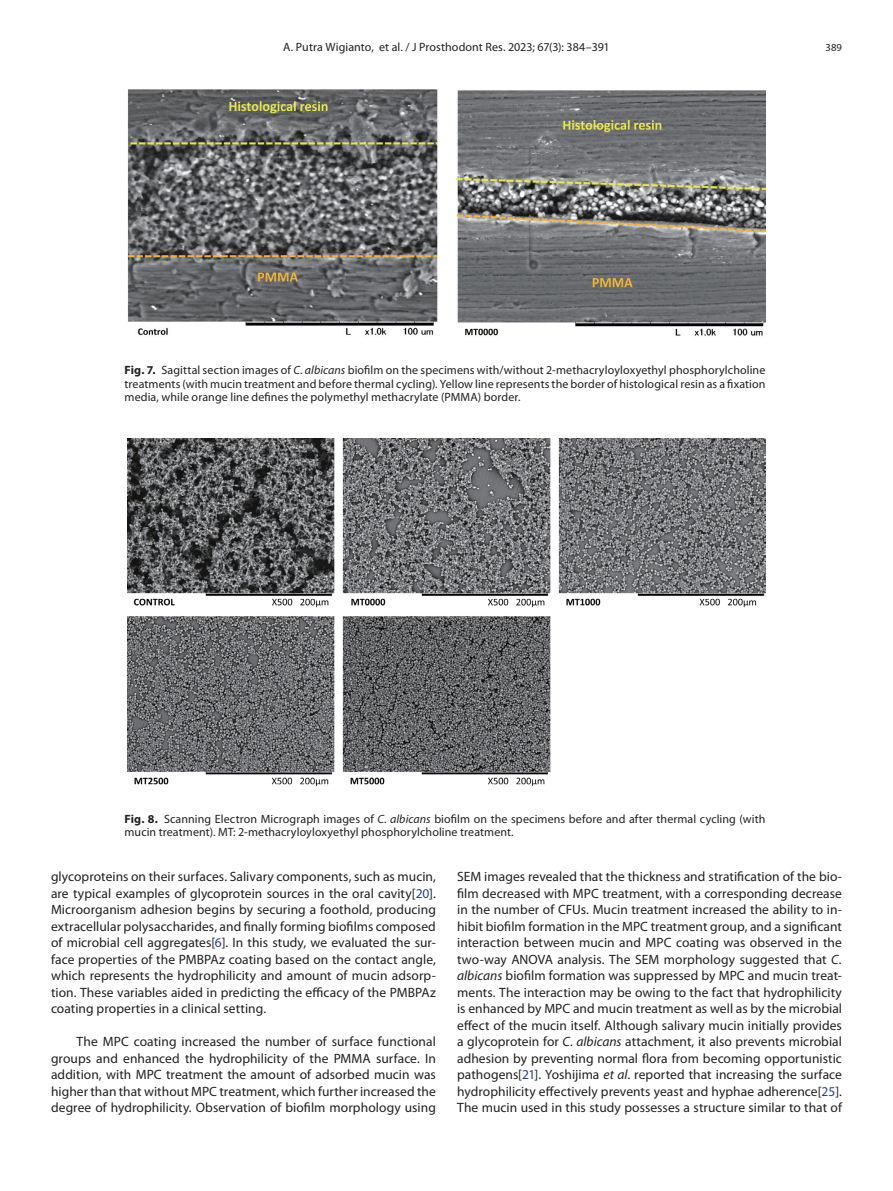
<style>
.page{position:relative;width:893px;height:1191px;background:#fff}
.page>*{position:absolute;margin:0;border:0;box-sizing:border-box;transform-origin:0 0}
.t1{font:13.5px/16.5px "Myriad Pro";letter-spacing:.005em;color:#231f20;text-align:justify}
.t2{font:12px/13.5px "Myriad Pro";letter-spacing:.01em;color:#231f20;text-align:justify}
.t3{font:10.65px "Myriad Pro";color:#231f20}
.s1{font-weight:700}
.s2{font-style:italic}
.s3{color:#253f8e}
</style>
<div class="page">
<img style="left:128px;top:89px;width:637px;height:247px">
<img style="left:128px;top:438px;width:637px;height:349px">
<p class="t2" style="left:283px;top:40px;width:328px">A. Putra Wigianto, et al. / J Prosthodont Res. 2023; 67(3): 384–391</p>
<p class="t3" style="left:825px;top:41px;width:18px">389</p>
<p class="t2" style="left:125px;top:363px;width:642px"><span class="s1">Fig. 7.</span> Sagittal section images of <span class="s2">C. albicans</span> biofilm on the specimens with/without 2-methacryloyloxyethyl phosphorylcholine treatments (with mucin treatment and before thermal cycling). Yellow line represents the border of histological resin as a fixation media, while orange line defines the polymethyl methacrylate (PMMA) border.</p>
<p class="t2" style="left:125px;top:811px;width:642px"><span class="s1">Fig. 8.</span> Scanning Electron Micrograph images of <span class="s2">C. albicans</span> biofilm on the specimens before and after thermal cycling (with mucin treatment). MT: 2-methacryloyloxyethyl phosphorylcholine treatment.</p>
<p class="t1" style="left:51px;top:868px;width:386px">glycoproteins on their surfaces. Salivary components, such as mucin, are typical examples of glycoprotein sources in the oral cavity[<span class="s3">20</span>].<br>Microorganism adhesion begins by securing a foothold, producing extracellular polysaccharides, and finally forming biofilms composed of microbial cell aggregates[<span class="s3">6</span>]. In this study, we evaluated the sur&shy;face properties of the PMBPAz coating based on the contact angle, which represents the hydrophilicity and amount of mucin adsorp&shy;tion. These variables aided in predicting the efficacy of the PMBPAz coating properties in a clinical setting.</p>
<p class="t1" style="left:51px;top:1033px;width:386px;text-indent:26px">The MPC coating increased the number of surface functional groups and enhanced the hydrophilicity of the PMMA surface. In addition, with MPC treatment the amount of adsorbed mucin was higher than that without MPC treatment, which further increased the degree of hydrophilicity. Observation of biofilm morphology using</p>
<p class="t1" style="left:457px;top:868px;width:386px">SEM images revealed that the thickness and stratification of the bio&shy;film decreased with MPC treatment, with a corresponding decrease in the number of CFUs. Mucin treatment increased the ability to in&shy;hibit biofilm formation in the MPC treatment group, and a significant interaction between mucin and MPC coating was observed in the two-way ANOVA analysis. The SEM morphology suggested that <span class="s2">C. albicans</span> biofilm formation was suppressed by MPC and mucin treat&shy;ments. The interaction may be owing to the fact that hydrophilicity is enhanced by MPC and mucin treatment as well as by the microbial effect of the mucin itself. Although salivary mucin initially provides a glycoprotein for <span class="s2">C. albicans</span> attachment, it also prevents microbial adhesion by preventing normal flora from becoming opportunistic pathogens[<span class="s3">21</span>]. Yoshijima <span class="s2">et al</span>. reported that increasing the surface hydrophilicity effectively prevents yeast and hyphae adherence[<span class="s3">25</span>].<br>The mucin used in this study possesses a structure similar to that of</p>
</div>
